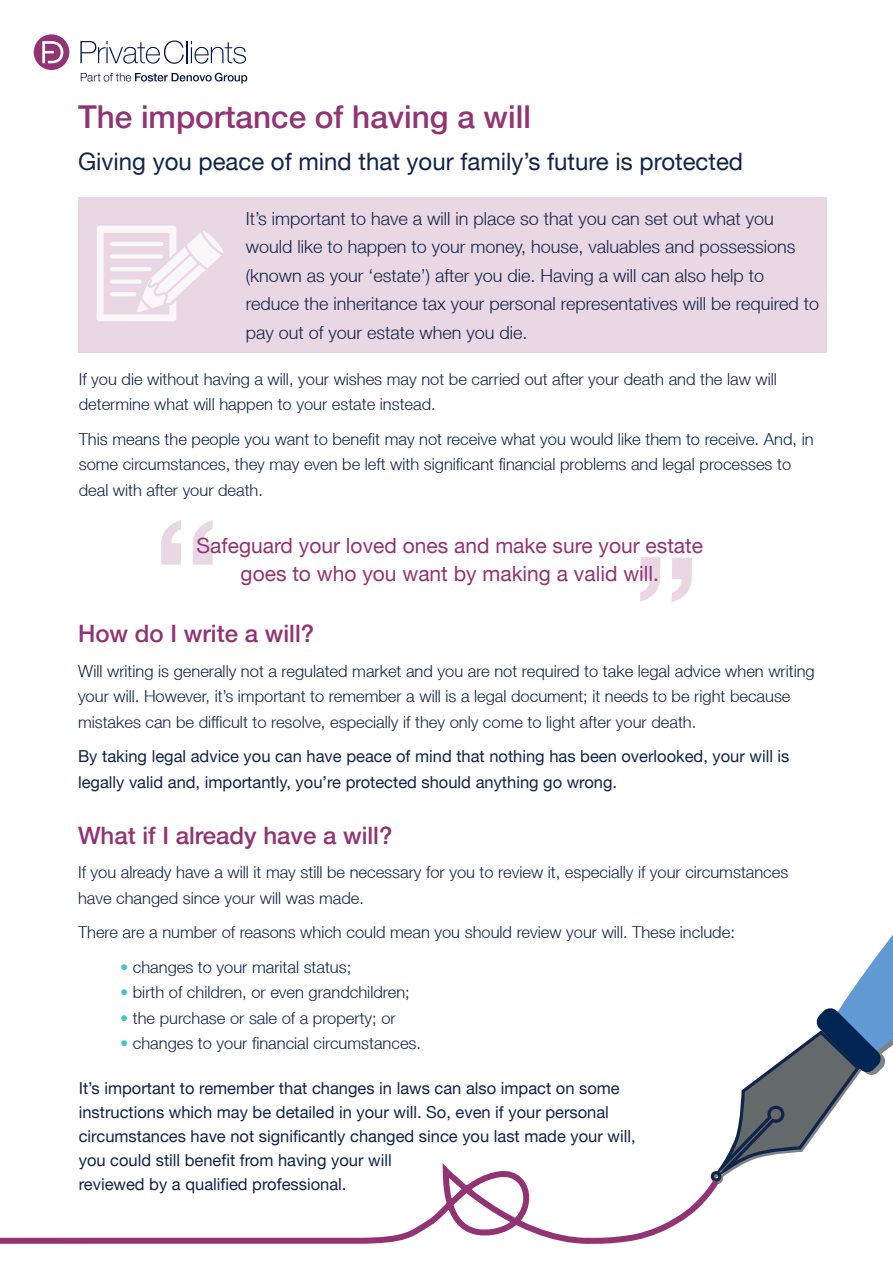
<style>
.page{position:relative;width:893px;height:1263px;background:#fff}
.page>*{position:absolute;margin:0;border:0;box-sizing:border-box;transform-origin:0 0}
.t1{font:500 31.5px "Helvetica Neue LT";color:#923374}
.t2{font:24px "Helvetica Neue LT";color:#112449}
.t3{font:500 24px "Helvetica Neue LT";color:#923374}
.t4{font:21px/28.5px "Helvetica Neue LT";color:#923374;text-align:center}
.t5{font:300 18px/28.5px "Helvetica Neue LT";color:#112449}
.t6{font:300 16.5px/25.5px "Helvetica Neue LT";color:#112449}
.t7{font:16.5px/24px "Helvetica Neue LT";color:#112449}
.s1{color:#49c2c9}
</style>
<div class="page">
<div style="left:78px;top:197px;width:748px;height:155px;background:#e9d7e3"></div>
<svg style="left:161px;top:520px;width:52px;height:45px"></svg>
<svg style="left:640px;top:557px;width:52px;height:45px"></svg>
<svg style="left:97px;top:226px;width:127px;height:95px"></svg>
<svg style="left:841px;top:934px;width:52px;height:116px;fill:#619ad2"></svg>
<svg style="left:0;top:1169px;width:581px;height:75px"></svg>
<svg style="left:581px;top:1007px;width:305px;height:237px"></svg>
<svg style="left:33px;top:34px;width:215px;height:50px"></svg>
<h1 class="t1" style="left:78px;top:98px;width:454px">The importance of having a will</h1>
<h2 class="t2" style="left:78px;top:147px;width:667px">Giving you peace of mind that your family’s future is protected</h2>
<p class="t5" style="left:246px;top:204px;width:575px">It’s important to have a will in place so that you can set out what you would like to happen to your money, house, valuables and possessions (known as your ‘estate’) after you die. Having a will can also help to reduce the inheritance tax your personal representatives will be required to pay out of your estate when you die.</p>
<p class="t6" style="left:79px;top:366px;width:700px">If you die without having a will, your wishes may not be carried out after your death and the law will determine what will happen to your estate instead.</p>
<p class="t6" style="left:79px;top:426px;width:736px">This means the people you want to benefit may not receive what you would like them to receive. And, in some circumstances, they may even be left with significant financial problems and legal processes to deal with after your death.</p>
<p class="t4" style="left:197px;top:531px;width:508px">Safeguard your loved ones and make sure your estate goes to who you want by making a valid will.</p>
<h2 class="t3" style="left:78px;top:619px;width:238px">How do I write a will?</h2>
<p class="t6" style="left:78px;top:658px;width:738px">Will writing is generally not a regulated market and you are not required to take legal advice when writing your will. However, it’s important to remember a will is a legal document; it needs to be right because mistakes can be difficult to resolve, especially if they only come to light after your death.</p>
<p class="t7" style="left:78px;top:743px;width:713px;line-height:25.5px">By taking legal advice you can have peace of mind that nothing has been overlooked, your will is legally valid and, importantly, you’re protected should anything go wrong.</p>
<h2 class="t3" style="left:78px;top:821px;width:316px">What if I already have a will?</h2>
<p class="t6" style="left:78px;top:859px;width:712px">If you already have a will it may still be necessary for you to review it, especially if your circumstances have changed since your will was made.</p>
<p class="t6" style="left:78px;top:919px;width:658px">There are a number of reasons which could mean you should review your will. These include:</p>
<p class="t6" style="left:120px;top:954px;width:233px"><span class="s1">•</span> changes to your marital status;</p>
<p class="t6" style="left:120px;top:979px;width:291px"><span class="s1">•</span> birth of children, or even grandchildren;</p>
<p class="t6" style="left:120px;top:1005px;width:277px"><span class="s1">•</span> the purchase or sale of a property; or</p>
<p class="t6" style="left:120px;top:1030px;width:303px"><span class="s1">•</span> changes to your financial circumstances.</p>
<p class="t7" style="left:79px;top:1076px;width:558px">It’s important to remember that changes in laws can also impact on some instructions which may be detailed in your will. So, even if your personal circumstances have not significantly changed since you last made your will, you could still benefit from having your will<br>reviewed by a qualified professional.</p>
</div>
